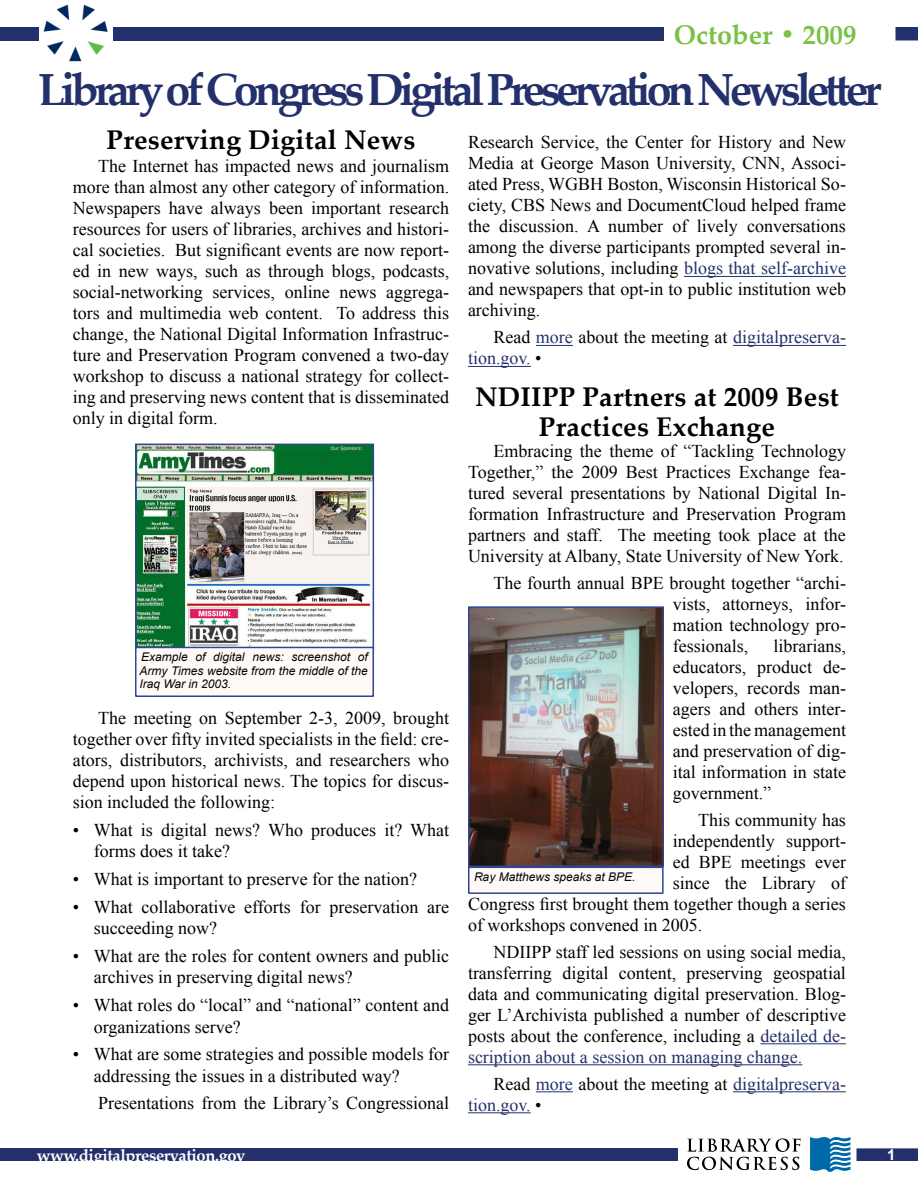
<style>
.page{position:relative;width:918px;height:1188px;background:#fff}
.page>*{position:absolute;margin:0;border:0;box-sizing:border-box;transform-origin:0 0}
.t1{font:700 45px "Palatino Linotype";letter-spacing:-.1em;color:#24306b}
.Heading{font:700 27px/30px "Palatino Linotype";letter-spacing:.01em;color:#000;text-align:center}
.Date{font:700 27px "Palatino Linotype";color:#7bc143}
.Bullet_text{font:18px/21px "Times New Roman";color:#000;text-align:justify}
.t2{font:18px/21px "Times New Roman";color:#24306b}
.t3{font:700 16.5px "Palatino Linotype";letter-spacing:-.025em;color:#fff}
.t4{font:700 15px "Arial";color:#fff}
.t5{font:italic 12px/13.5px "Arial";color:#040605;text-align:justify}
.s1{color:#24306b}
.s2{color:#000}
</style>
<div class="page">
<div style="left:856px;top:1148px;width:62px;height:13px;background:#24306b"></div>
<svg style="left:687px;top:1138px;width:114px;height:32px"></svg>
<svg style="left:810px;top:1137px;width:40px;height:35px"></svg>
<div style="left:0;top:1148px;width:678px;height:13px;background:#24306b"></div>
<div style="left:0;top:27px;width:663px;height:13px;background:#24306b"></div>
<img style="left:40px;top:4px;width:72px;height:58px">
<div style="left:895px;top:27px;width:23px;height:13px;background:#24306b"></div>
<hr style="left:684px;top:276px;width:162px;height:1px;background:#24306b">
<hr style="left:536px;top:345px;width:37px;height:1px;background:#24306b">
<hr style="left:733px;top:345px;width:113px;height:1px;background:#24306b">
<hr style="left:468px;top:366px;width:63px;height:1px;background:#24306b">
<hr style="left:760px;top:1043px;width:86px;height:1px;background:#24306b">
<hr style="left:468px;top:1064px;width:334px;height:1px;background:#24306b">
<hr style="left:536px;top:1091px;width:37px;height:1px;background:#24306b">
<hr style="left:733px;top:1091px;width:113px;height:1px;background:#24306b">
<hr style="left:468px;top:1112px;width:63px;height:1px;background:#24306b">
<div style="left:469px;top:867px;width:194px;height:26px;background:#fff9f7"></div>
<div style="left:468px;top:867px;width:196px;height:27px;border:2px solid #2f4697"></div>
<img style="left:471px;top:609px;width:190px;height:255px">
<div style="left:468px;top:606px;width:196px;height:261px;border:2px solid #2f4697"></div>
<img style="left:138px;top:447px;width:233px;height:200px">
<div style="left:135px;top:444px;width:239px;height:208px;border:2px solid #2f4697"></div>
<div style="left:136px;top:647px;width:237px;height:49px;background:#fff9f7"></div>
<div style="left:135px;top:647px;width:239px;height:50px;border:2px solid #2f4697"></div>
<p class="Date" style="left:674px;top:15px;width:184px">October • 2009</p>
<p class="t1" style="left:38px;top:58px;width:845px">Library of Congress Digital Preservation Newsletter</p>
<p class="Heading" style="left:107px;top:124px;width:310px">Preserving Digital News</p>
<p class="Bullet_text" style="left:73px;top:155px;width:378px;text-indent:26px">The Internet has impacted news and journalism more than almost any other category of information.<br>Newspapers have always been important research resources for users of libraries, archives and histori&shy;cal societies. But significant events are now report&shy;ed in new ways, such as through blogs, podcasts, social-networking services, online news aggrega&shy;tors and multimedia web content. To address this change, the National Digital Information Infrastruc&shy;ture and Preservation Program convened a two-day workshop to discuss a national strategy for collect&shy;ing and preserving news content that is disseminated only in digital form.</p>
<p class="t5" style="left:140px;top:650px;width:230px">Example of digital news: screenshot of Army Times website from the middle of the Iraq War in 2003.</p>
<p class="Bullet_text" style="left:73px;top:707px;width:378px;text-indent:26px">The meeting on September 2-3, 2009, brought together over fifty invited specialists in the field: cre&shy;ators, distributors, archivists, and researchers who depend upon historical news. The topics for discus&shy;sion included the following:</p>
<p class="Bullet_text" style="left:94px;top:819px;width:357px;line-height:21.6px;text-indent:-21px">• What is digital news? Who produces it? What forms does it take?</p>
<p class="Bullet_text" style="left:73px;top:868px;width:346px">• What is important to preserve for the nation?</p>
<p class="Bullet_text" style="left:94px;top:896px;width:357px;line-height:21.6px;text-indent:-21px">• What collaborative efforts for preservation are succeeding now?</p>
<p class="Bullet_text" style="left:94px;top:945px;width:357px;line-height:21.6px;text-indent:-21px">• What are the roles for content owners and public archives in preserving digital news?</p>
<p class="Bullet_text" style="left:94px;top:994px;width:357px;line-height:21.6px;text-indent:-21px">• What roles do “local” and “national” content and organizations serve?</p>
<p class="Bullet_text" style="left:94px;top:1043px;width:357px;line-height:21.6px;text-indent:-21px">• What are some strategies and possible models for addressing the issues in a distributed way?</p>
<p class="Bullet_text" style="left:98px;top:1092px;width:352px">Presentations from the Library’s Congressional</p>
<p class="t3" style="left:37px;top:1143px;width:210px">www.digitalpreservation.gov</p>
<p class="Bullet_text" style="left:468px;top:132px;width:380px">Research Service, the Center for History and New Media at George Mason University, CNN, Associ&shy;ated Press, WGBH Boston, Wisconsin Historical So&shy;ciety, CBS News and DocumentCloud helped frame the discussion. A number of lively conversations among the diverse participants prompted several in&shy;novative solutions, including <span class="s1">blogs that self-archive </span>and newspapers that opt-in to public institution web archiving.</p>
<p class="t2" style="left:468px;top:327px;width:379px;text-indent:26px"><span class="s2">Read</span> more <span class="s2">about the meeting at</span> digitalpreserva&shy;tion.gov. <span class="s2">•</span></p>
<p class="Heading" style="left:475px;top:381px;width:365px">NDIIPP Partners at 2009 Best<br>Practices Exchange</p>
<p class="Bullet_text" style="left:468px;top:440px;width:380px;text-indent:26px">Embracing the theme of “Tackling Technology Together,” the 2009 Best Practices Exchange fea&shy;tured several presentations by National Digital In&shy;formation Infrastructure and Preservation Program partners and staff. The meeting took place at the University at Albany, State University of New York.</p>
<p class="Bullet_text" style="left:673px;top:572px;width:175px;text-indent:-179px">The fourth annual BPE brought together “archi&shy;vists, attorneys, infor&shy;mation technology pro&shy;fessionals,</p>
<p class="Bullet_text" style="left:673px;top:635px;width:175px;text-indent:101px">librarians, educators, product de&shy;velopers, records man&shy;agers and others inter&shy;ested in the management and preservation of dig&shy;ital information in state government.”</p>
<p class="Bullet_text" style="left:698px;top:809px;width:149px">This community has</p>
<p class="Bullet_text" style="left:673px;top:830px;width:175px">independently support-</p>
<p class="Bullet_text" style="left:673px;top:851px;width:175px">ed BPE meetings ever</p>
<p class="Bullet_text" style="left:673px;top:872px;width:175px">since the Library of</p>
<p class="Bullet_text" style="left:468px;top:893px;width:379px">Congress first brought them together though a series</p>
<p class="Bullet_text" style="left:468px;top:914px;width:236px">of workshops convened in 2005.</p>
<p class="Bullet_text" style="left:468px;top:941px;width:380px;text-indent:26px">NDIIPP staff led sessions on using social media, transferring digital content, preserving geospatial data and communicating digital preservation. Blog&shy;ger L’Archivista published a number of descriptive posts about the conference, including a <span class="s1">detailed de&shy;scription about a session on managing change.</span></p>
<p class="t2" style="left:468px;top:1073px;width:379px;text-indent:26px"><span class="s2">Read</span> more <span class="s2">about the meeting at</span> digitalpreserva&shy;tion.gov. <span class="s2">•</span></p>
<p class="t5" style="left:474px;top:870px;width:163px">Ray Matthews speaks at BPE.</p>
<p class="t4" style="left:887px;top:1145px;width:10px">1</p>
</div>
